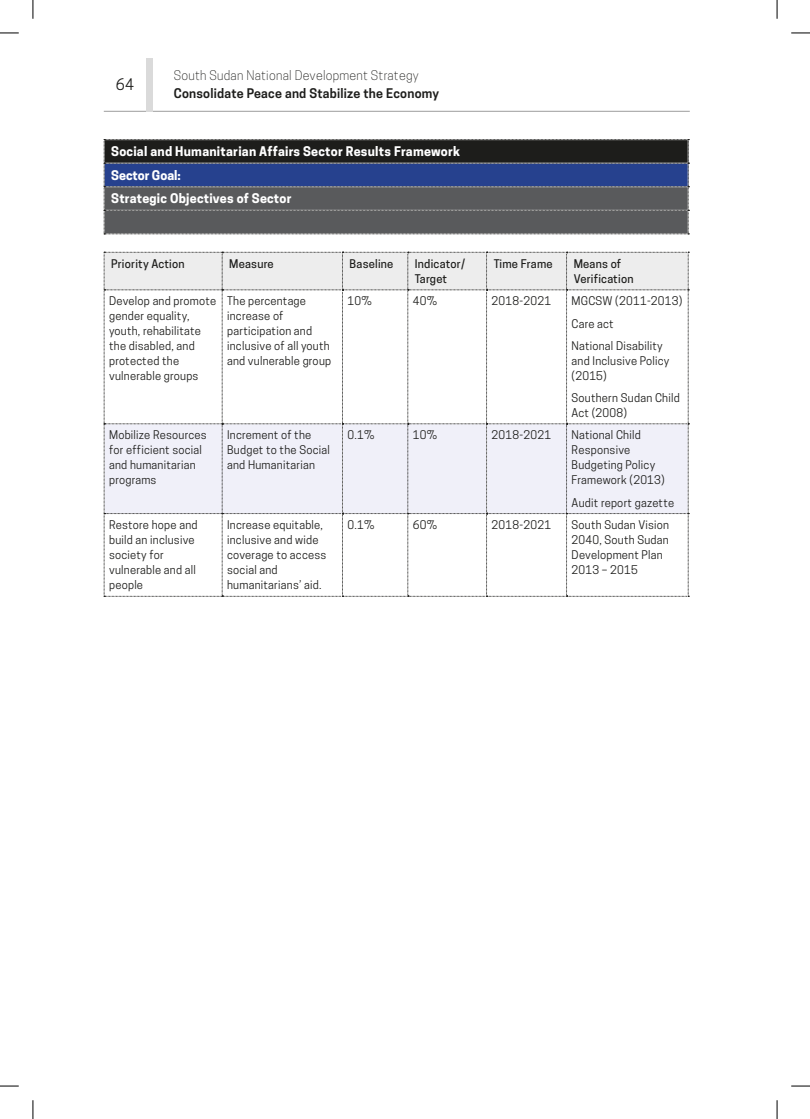
<style>
.page{position:relative;width:810px;height:1119px;background:#fff}
.page>*{position:absolute;margin:0;border:0;box-sizing:border-box;transform-origin:0 0}
.t1{font:15px "Cooper Hewitt";color:#1d1d1b}
._01_Body_Copy{font:700 12.5px "Cooper Hewitt";letter-spacing:.02em;color:#fff}
.t2{font:600 12.5px "Cooper Hewitt";letter-spacing:.02em;color:#1d1d1b}
.t3{font:300 12.5px "Cooper Hewitt";letter-spacing:.02em;color:#1d1d1b}
._01_Body_Copy-2{font:700 12.5px "Cooper Hewitt";color:#fff}
.table_body{font:11.25px/15px "Cooper Hewitt";letter-spacing:.02em;color:#1d1d1b}
.table_body-2{font:500 11.25px/15px "Cooper Hewitt";letter-spacing:.02em;color:#1d1d1b}
</style>
<div class="page">
<svg style="left:104px;top:139px;width:585px;height:95px;background:#434a5c"></svg>
<svg style="left:104px;top:252px;width:585px;height:345px"></svg>
<hr style="left:104px;top:111px;width:586px;height:1px;background:#9d9d9d">
<div style="left:146px;top:58px;width:7px;height:54px;background:#dadada"></div>
<svg style="left:0;top:32px;width:19px;height:2px"></svg>
<svg style="left:791px;top:32px;width:19px;height:2px"></svg>
<svg style="left:0;top:1085px;width:19px;height:1px"></svg>
<svg style="left:791px;top:1085px;width:19px;height:1px"></svg>
<svg style="left:32px;top:0;width:2px;height:19px"></svg>
<svg style="left:32px;top:1100px;width:2px;height:18px"></svg>
<svg style="left:776px;top:0;width:2px;height:19px"></svg>
<svg style="left:776px;top:1100px;width:2px;height:18px"></svg>
<p class="t1" style="left:116px;top:75px;width:20px">64</p>
<p class="t3" style="left:174px;top:68px;width:246px">South Sudan National Development Strategy</p>
<p class="t2" style="left:174px;top:86px;width:267px">Consolidate Peace and Stabilize the Economy</p>
<p class="_01_Body_Copy" style="left:111px;top:144px;width:350px">Social and Humanitarian Affairs Sector Results Framework</p>
<p class="_01_Body_Copy-2" style="left:111px;top:167px;width:71px">Sector Goal:</p>
<p class="_01_Body_Copy" style="left:111px;top:191px;width:182px">Strategic Objectives of Sector</p>
<p class="table_body-2" style="left:111px;top:256px;width:75px">Priority Action</p>
<p class="table_body-2" style="left:229px;top:256px;width:46px">Measure</p>
<p class="table_body-2" style="left:350px;top:256px;width:45px">Baseline</p>
<p class="table_body-2" style="left:415px;top:256px;width:52px">Indicator/<br>Target</p>
<p class="table_body-2" style="left:494px;top:256px;width:60px">Time Frame</p>
<p class="table_body-2" style="left:574px;top:256px;width:61px">Means of<br>Verification</p>
<p class="table_body" style="left:109px;top:293px;width:109px">Develop and promote gender equality, youth, rehabilitate the disabled, and protected the vulnerable groups</p>
<p class="table_body" style="left:227px;top:293px;width:106px">The percentage increase of participation and inclusive of all youth and vulnerable group</p>
<p class="table_body" style="left:347px;top:293px;width:26px">10%</p>
<p class="table_body" style="left:413px;top:293px;width:26px">40%</p>
<p class="table_body" style="left:492px;top:293px;width:61px">2018-2021</p>
<p class="table_body" style="left:572px;top:293px;width:112px">MGCSW (2011-2013)</p>
<p class="table_body" style="left:572px;top:316px;width:44px">Care act</p>
<p class="table_body" style="left:572px;top:338px;width:99px">National Disability and Inclusive Policy (2015)</p>
<p class="table_body" style="left:572px;top:390px;width:110px">Southern Sudan Child<br>Act (2008)</p>
<p class="table_body" style="left:109px;top:427px;width:99px">Mobilize Resources for efficient social and humanitarian programs</p>
<p class="table_body" style="left:227px;top:427px;width:104px">Increment of the<br>Budget to the Social and Humanitarian</p>
<p class="table_body" style="left:347px;top:427px;width:28px">0.1%</p>
<p class="table_body" style="left:413px;top:427px;width:26px">10%</p>
<p class="table_body" style="left:492px;top:427px;width:61px">2018-2021</p>
<p class="table_body" style="left:572px;top:427px;width:95px">National Child<br>Responsive<br>Budgeting Policy<br>Framework (2013)</p>
<p class="table_body" style="left:572px;top:494px;width:104px">Audit report gazette</p>
<p class="table_body" style="left:109px;top:517px;width:90px">Restore hope and build an inclusive society for vulnerable and all people</p>
<p class="table_body" style="left:227px;top:517px;width:101px">Increase equitable, inclusive and wide coverage to access social and humanitarians’ aid.</p>
<p class="table_body" style="left:347px;top:517px;width:28px">0.1%</p>
<p class="table_body" style="left:413px;top:517px;width:26px">60%</p>
<p class="table_body" style="left:492px;top:517px;width:61px">2018-2021</p>
<p class="table_body" style="left:572px;top:517px;width:99px">South Sudan Vision<br>2040, South Sudan<br>Development Plan<br>2013 – 2015</p>
</div>
